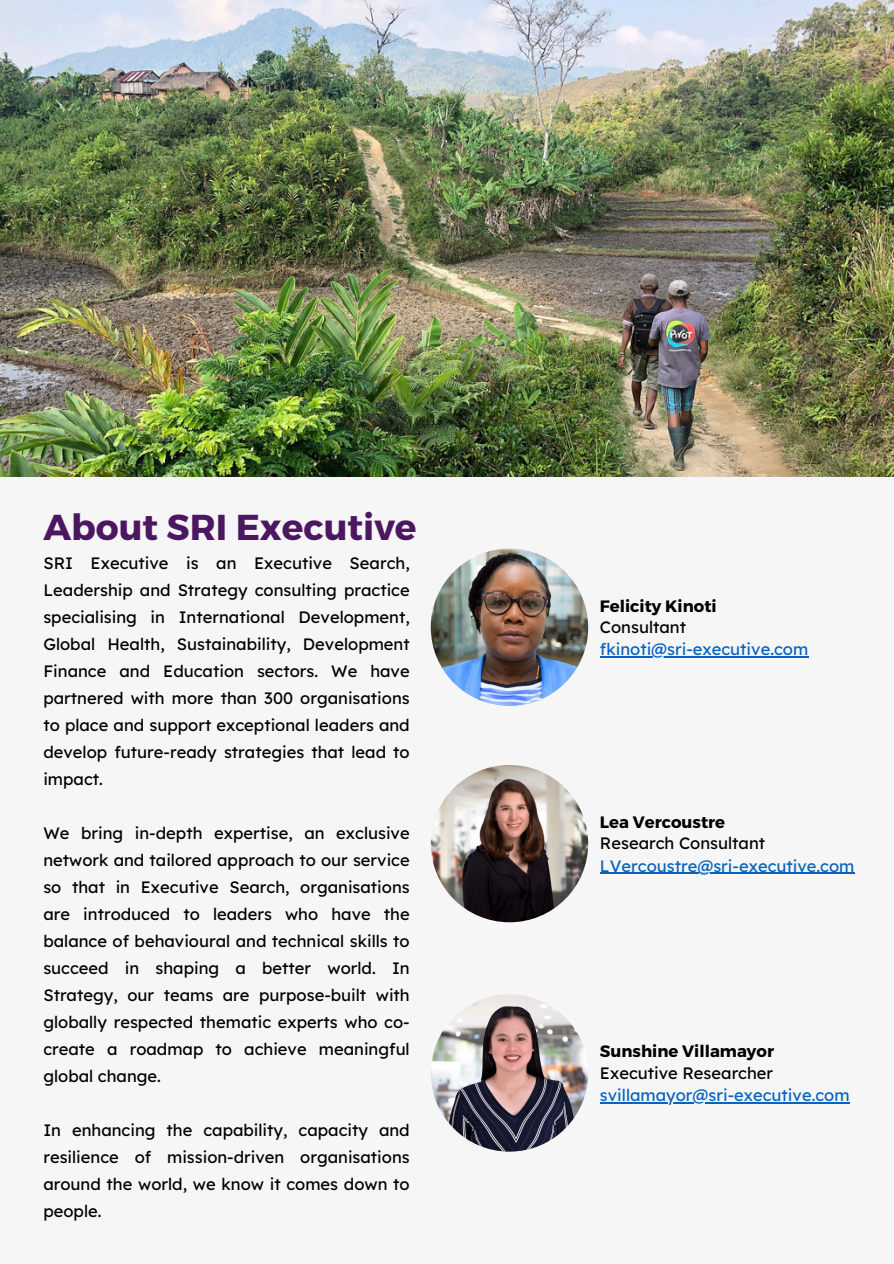
<style>
.page{position:relative;width:894px;height:1264px;background:#fff}
.page>*{position:absolute;margin:0;border:0;box-sizing:border-box;transform-origin:0 0}
.t1{font:700 36px "Montserrat";color:#4c1761}
.t2{font:16.5px/27px "Lexend Deca";color:#000;text-align:justify}
.t3{font:16.5px "Lexend Deca";color:#0563c1}
.t4{font:700 16.5px "Montserrat";color:#000}
</style>
<div class="page">
<div style="left:0;top:0;width:893px;height:1263px;background:#f6f6f6"></div>
<img style="left:430px;top:765px;width:158px;height:157px;border-radius:50%">
<hr style="left:599px;top:872px;width:255px;height:2px;background:#0563c1">
<img style="left:430px;top:994px;width:158px;height:157px;border-radius:50%">
<hr style="left:599px;top:1102px;width:250px;height:1px;background:#0563c1">
<img style="left:430px;top:548px;width:158px;height:158px;border-radius:50%">
<hr style="left:599px;top:656px;width:209px;height:1px;background:#0563c1">
<img style="left:0;top:0;width:893px;height:476px">
<p class="t1" style="left:43px;top:504px;width:374px">About SRI Executive</p>
<p class="t2" style="left:43px;top:549px;width:368px">SRI Executive is an Executive Search, Leadership and Strategy consulting practice specialising in International Development, Global Health, Sustainability, Development Finance and Education sectors. We have partnered with more than 300 organisations to place and support exceptional leaders and develop future-ready strategies that lead to impact.</p>
<p class="t2" style="left:43px;top:819px;width:368px">We bring in-depth expertise, an exclusive network and tailored approach to our service so that in Executive Search, organisations are introduced to leaders who have the balance of behavioural and technical skills to succeed in shaping a better world. In Strategy, our teams are purpose-built with globally respected thematic experts who co&shy;create a roadmap to achieve meaningful global change.</p>
<p class="t2" style="left:43px;top:1116px;width:368px">In enhancing the capability, capacity and resilience of mission-driven organisations around the world, we know it comes down to people.</p>
<p class="t4" style="left:599px;top:595px;width:118px">Felicity Kinoti</p>
<p class="t2" style="left:599px;top:613px;width:88px">Consultant</p>
<p class="t3" style="left:599px;top:639px;width:210px">fkinoti@sri-executive.com</p>
<h1 class="t4" style="left:599px;top:811px;width:127px">Lea Vercoustre</h1>
<p class="t2" style="left:599px;top:829px;width:167px">Research Consultant</p>
<p class="t3" style="left:599px;top:855px;width:256px">LVercoustre@sri-executive.com</p>
<p class="t4" style="left:599px;top:1040px;width:175px">Sunshine Villamayor</p>
<p class="t2" style="left:599px;top:1058px;width:175px">Executive Researcher</p>
<p class="t3" style="left:599px;top:1084px;width:251px">svillamayor@sri-executive.com</p>
</div>
